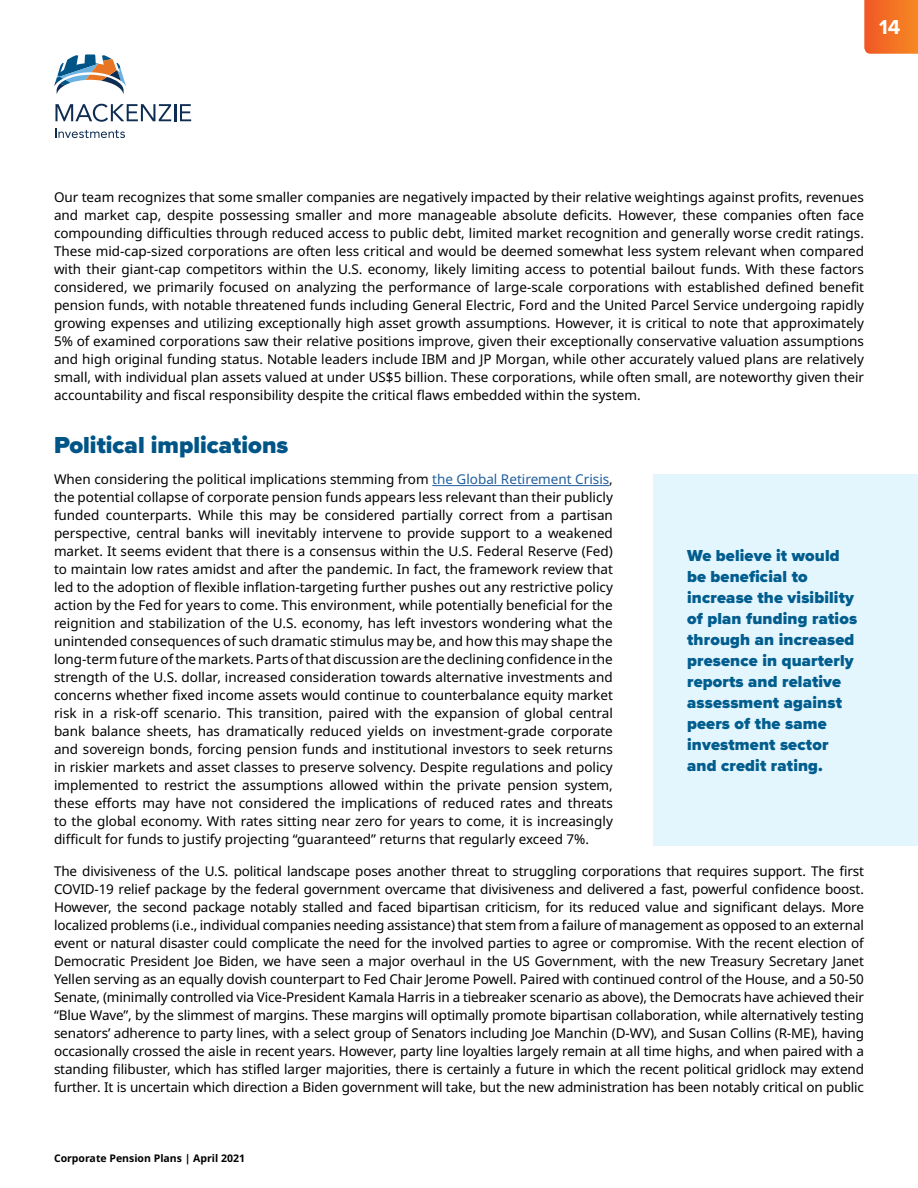
<style>
.page{position:relative;width:918px;height:1188px;background:#fff}
.page>*{position:absolute;margin:0;border:0;box-sizing:border-box;transform-origin:0 0}
.H2{font:900 24px "Proxima Nova";color:#005587}
.t1{font:700 21px "Proxima Nova";color:#fff}
.quote{font:900 16.5px/21px "Proxima Nova";letter-spacing:.01em;color:#005d8e}
.Body{font:13.5px/18px "Noto Sans";color:#000;text-align:justify}
.t2{font:700 10.5px "Noto Sans";color:#000}
.s1{color:#215e9e}
</style>
<div class="page">
<svg style="left:864px;top:0;width:54px;height:54px;background:#f37126"></svg>
<svg style="left:54px;top:54px;width:72px;height:40px"></svg>
<svg style="left:55px;top:104px;width:136px;height:18px"></svg>
<svg style="left:56px;top:129px;width:69px;height:9px"></svg>
<hr style="left:432px;top:485px;width:177px;height:1px;background:#215e9e">
<div style="left:653px;top:474px;width:265px;height:372px;background:#e3f5fd"></div>
<h2 class="t1" style="left:879px;top:12px;width:23px">14</h2>
<p class="Body" style="left:54px;top:188px;width:812px">Our team recognizes that some smaller companies are negatively impacted by their relative weightings against profits, revenues and market cap, despite possessing smaller and more manageable absolute deficits. However, these companies often face compounding difficulties through reduced access to public debt, limited market recognition and generally worse credit ratings.<br>These mid-cap-sized corporations are often less critical and would be deemed somewhat less system relevant when compared with their giant-cap competitors within the U.S. economy, likely limiting access to potential bailout funds. With these factors considered, we primarily focused on analyzing the performance of large-scale corporations with established defined benefit pension funds, with notable threatened funds including General Electric, Ford and the United Parcel Service undergoing rapidly growing expenses and utilizing exceptionally high asset growth assumptions. However, it is critical to note that approximately 5% of examined corporations saw their relative positions improve, given their exceptionally conservative valuation assumptions and high original funding status. Notable leaders include IBM and JP Morgan, while other accurately valued plans are relatively small, with individual plan assets valued at under US$5 billion. These corporations, while often small, are noteworthy given their accountability and fiscal responsibility despite the critical flaws embedded within the system.</p>
<h3 class="H2" style="left:54px;top:427px;width:236px">Political implications</h3>
<p class="Body" style="left:54px;top:471px;width:560px">When considering the political implications stemming from <span class="s1">the Global Retirement Crisis</span>, the potential collapse of corporate pension funds appears less relevant than their publicly funded counterparts. While this may be considered partially correct from a partisan perspective, central banks will inevitably intervene to provide support to a weakened market. It seems evident that there is a consensus within the U.S. Federal Reserve (Fed) to maintain low rates amidst and after the pandemic. In fact, the framework review that led to the adoption of flexible inflation-targeting further pushes out any restrictive policy action by the Fed for years to come. This environment, while potentially beneficial for the reignition and stabilization of the U.S. economy, has left investors wondering what the unintended consequences of such dramatic stimulus may be, and how this may shape the long-term future of the markets. Parts of that discussion are the declining confidence in the strength of the U.S. dollar, increased consideration towards alternative investments and concerns whether fixed income assets would continue to counterbalance equity market risk in a risk-off scenario. This transition, paired with the expansion of global central bank balance sheets, has dramatically reduced yields on investment-grade corporate and sovereign bonds, forcing pension funds and institutional investors to seek returns in riskier markets and asset classes to preserve solvency. Despite regulations and policy implemented to restrict the assumptions allowed within the private pension system, these efforts may have not considered the implications of reduced rates and threats to the global economy. With rates sitting near zero for years to come, it is increasingly difficult for funds to justify projecting “guaranteed” returns that regularly exceed 7%.</p>
<p class="Body" style="left:54px;top:862px;width:812px">The divisiveness of the U.S. political landscape poses another threat to struggling corporations that requires support. The first COVID-19 relief package by the federal government overcame that divisiveness and delivered a fast, powerful confidence boost.<br>However, the second package notably stalled and faced bipartisan criticism, for its reduced value and significant delays. More localized problems (i.e., individual companies needing assistance) that stem from a failure of management as opposed to an external event or natural disaster could complicate the need for the involved parties to agree or compromise. With the recent election of Democratic President Joe Biden, we have seen a major overhaul in the US Government, with the new Treasury Secretary Janet Yellen serving as an equally dovish counterpart to Fed Chair Jerome Powell. Paired with continued control of the House, and a 50-50<br>Senate, (minimally controlled via Vice-President Kamala Harris in a tiebreaker scenario as above), the Democrats have achieved their “Blue Wave”, by the slimmest of margins. These margins will optimally promote bipartisan collaboration, while alternatively testing senators’ adherence to party lines, with a select group of Senators including Joe Manchin (D-WV), and Susan Collins (R-ME), having occasionally crossed the aisle in recent years. However, party line loyalties largely remain at all time highs, and when paired with a standing filibuster, which has stifled larger majorities, there is certainly a future in which the recent political gridlock may extend further. It is uncertain which direction a Biden government will take, but the new administration has been notably critical on public</p>
<p class="quote" style="left:687px;top:545px;width:172px">We believe it would be beneficial to increase the visibility of plan funding ratios through an increased presence in quarterly reports and relative assessment against peers of the same investment sector and credit rating.</p>
<p class="t2" style="left:54px;top:1151px;width:193px">Corporate Pension Plans | April 2021</p>
</div>
